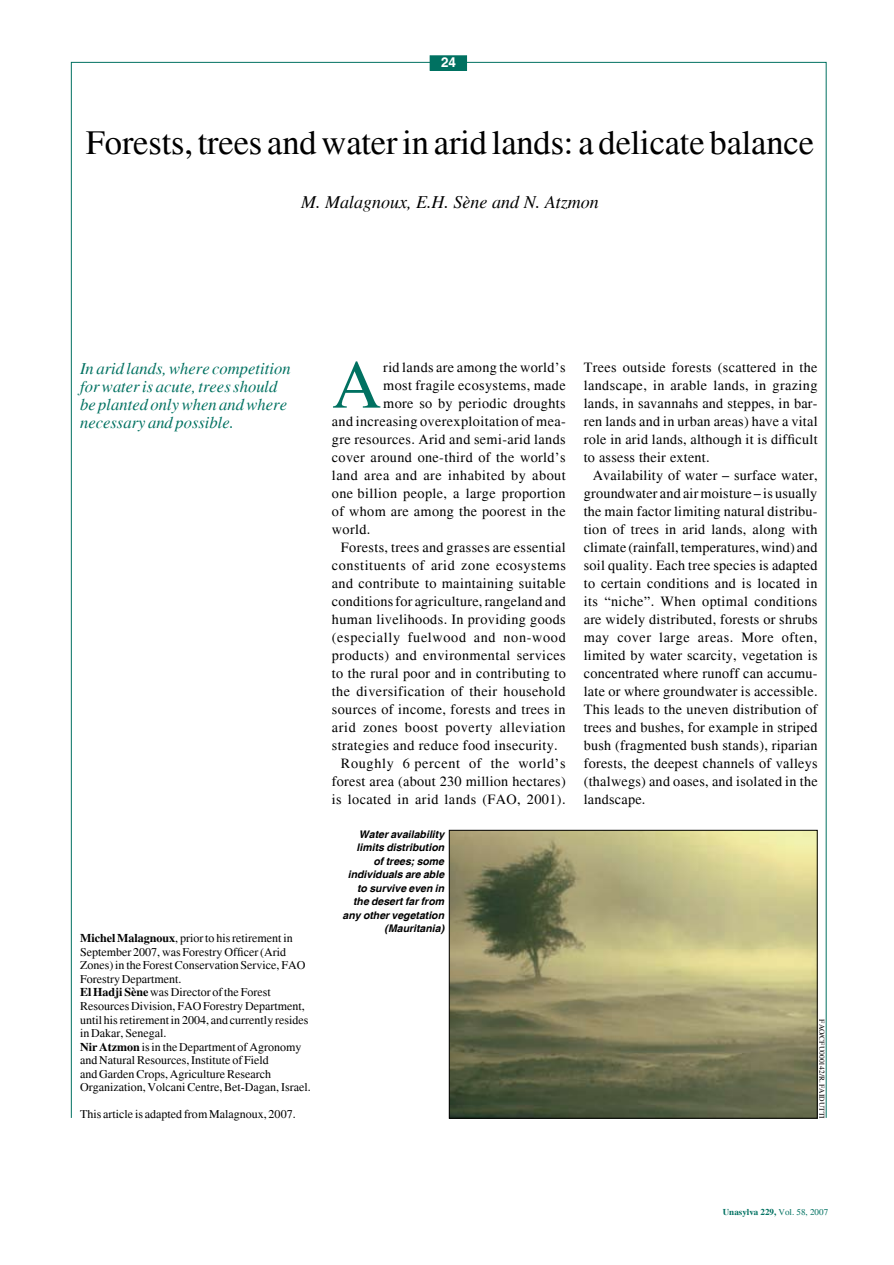
<style>
.page{position:relative;width:894px;height:1265px;background:#fff}
.page>*{position:absolute;margin:0;border:0;box-sizing:border-box;transform-origin:0 0}
.t1{font:68.55px "Times";color:#007161}
.t2{font:34.5px "Times";letter-spacing:-.005em;color:#000}
.t3{font:italic 18px "Times";color:#000}
.t4{font:italic 16.5px/18px "Times";color:#007161}
.t5{font:14.25px/18px "Times";letter-spacing:.025em;color:#000;text-align:justify}
.t6{font:14.25px "Times";letter-spacing:.045em;color:#000}
.t7{font:700 13.5px "Helvetica";color:#fff}
.t8{font:12px/13.5px "Times";color:#000}
.t9{font:italic 700 10.5px/13.5px "Helvetica";color:#000;text-align:right}
.t10{font:700 9px "Times";color:#007161}
.t11{font:7.5px "Times";color:#000}
.s1{font-weight:700}
.s2{font-weight:400}
</style>
<div class="page">
<div style="left:430px;top:56px;width:36px;height:14px;background:#007161"></div>
<div style="left:430px;top:56px;width:36px;height:15px;border:1px solid #007161"></div>
<img style="left:451px;top:832px;width:364px;height:284px">
<div style="left:449px;top:830px;width:368px;height:288px;border:1px solid #000"></div>
<p class="t7" style="left:441px;top:54px;width:17px">24</p>
<h2 class="t2" style="left:86px;top:123px;width:729px">Forests, trees and water in arid lands: a delicate balance</h2>
<p class="t3" style="left:301px;top:192px;width:299px">M. Malagnoux, E.H. Sène and N. Atzmon</p>
<p class="t4" style="left:80px;top:360px;width:212px">In arid lands, where competition for water is acute, trees should be planted only when and where necessary and possible.</p>
<h1 class="t1" style="left:332px;top:346px;width:51px">A</h1>
<p class="t5" style="left:383px;top:358px;width:184px">rid lands are among the world’s</p>
<p class="t5" style="left:383px;top:376px;width:184px">most fragile ecosystems, made</p>
<p class="t5" style="left:383px;top:394px;width:184px">more so by periodic droughts</p>
<p class="t5" style="left:332px;top:412px;width:235px">and increasing overexploitation of mea-</p>
<p class="t5" style="left:332px;top:430px;width:235px">gre resources. Arid and semi-arid lands</p>
<p class="t5" style="left:332px;top:448px;width:235px">cover around one-third of the world’s</p>
<p class="t5" style="left:332px;top:466px;width:235px">land area and are inhabited by about</p>
<p class="t5" style="left:332px;top:484px;width:235px">one billion people, a large proportion</p>
<p class="t5" style="left:332px;top:502px;width:235px">of whom are among the poorest in the</p>
<p class="t5" style="left:332px;top:520px;width:40px">world.</p>
<p class="t5" style="left:341px;top:538px;width:226px">Forests, trees and grasses are essential</p>
<p class="t5" style="left:332px;top:556px;width:235px">constituents of arid zone ecosystems</p>
<p class="t5" style="left:332px;top:574px;width:235px">and contribute to maintaining suitable</p>
<p class="t5" style="left:332px;top:592px;width:235px">conditions for agriculture, rangeland and</p>
<p class="t5" style="left:332px;top:610px;width:235px">human livelihoods. In providing goods</p>
<p class="t6" style="left:332px;top:629px;width:235px">(especially fuelwood and non-wood</p>
<p class="t5" style="left:332px;top:646px;width:235px">products) and environmental services</p>
<p class="t5" style="left:332px;top:664px;width:235px">to the rural poor and in contributing to</p>
<p class="t5" style="left:332px;top:682px;width:235px">the diversification of their household</p>
<p class="t5" style="left:332px;top:700px;width:235px">sources of income, forests and trees in</p>
<p class="t5" style="left:332px;top:718px;width:235px">arid zones boost poverty alleviation</p>
<p class="t5" style="left:332px;top:736px;width:227px">strategies and reduce food insecurity.</p>
<p class="t6" style="left:341px;top:755px;width:226px">Roughly 6 percent of the world’s</p>
<p class="t5" style="left:332px;top:772px;width:235px">forest area (about 230 million hectares)</p>
<p class="t5" style="left:332px;top:790px;width:235px">is located in arid lands (FAO, 2001).</p>
<p class="t8" style="left:80px;top:931px;width:232px"><span class="s1">Michel Malagnoux</span>, prior to his retirement in September 2007, was Forestry Officer (Arid Zones) in the Forest Conservation Service, FAO Forestry Department.<br><span class="s1">El Hadji Sène</span> was Director of the Forest Resources Division, FAO Forestry Department, until his retirement in 2004, and currently resides in Dakar, Senegal.<br><span class="s1">Nir Atzmon</span> is in the Department of Agronomy and Natural Resources, Institute of Field<br>and Garden Crops, Agriculture Research Organization, Volcani Centre, Bet-Dagan, Israel.</p>
<p class="t8" style="left:80px;top:1107px;width:217px">This article is adapted from Malagnoux, 2007.</p>
<p class="t9" style="left:342px;top:827px;width:103px">Water availability limits distribution<br>of trees; some individuals are able to survive even in the desert far from any other vegetation (Mauritania)</p>
<p class="t5" style="left:583px;top:358px;width:235px">Trees outside forests (scattered in the landscape, in arable lands, in grazing lands, in savannahs and steppes, in bar&shy;ren lands and in urban areas) have a vital role in arid lands, although it is difficult to assess their extent.</p>
<p class="t5" style="left:583px;top:466px;width:235px;text-indent:9px">Availability of water – surface water, groundwater and air moisture – is usually the main factor limiting natural distribu&shy;tion of trees in arid lands, along with climate (rainfall, temperatures, wind) and soil quality. Each tree species is adapted to certain conditions and is located in its “niche”. When optimal conditions are widely distributed, forests or shrubs may cover large areas. More often, limited by water scarcity, vegetation is concentrated where runoff can accumu&shy;late or where groundwater is accessible.<br>This leads to the uneven distribution of trees and bushes, for example in striped bush (fragmented bush stands), riparian forests, the deepest channels of valleys (thalwegs) and oases, and isolated in the landscape.</p>
<p class="t11" style="left:826px;top:1019px;width:100px;rotate:90deg">FAO/CFU000142/R. Faidutti</p>
<p class="t10" style="left:722px;top:1206px;width:107px">Unasylva 229, <span class="s2">Vol. 58, 2007</span></p>
</div>
